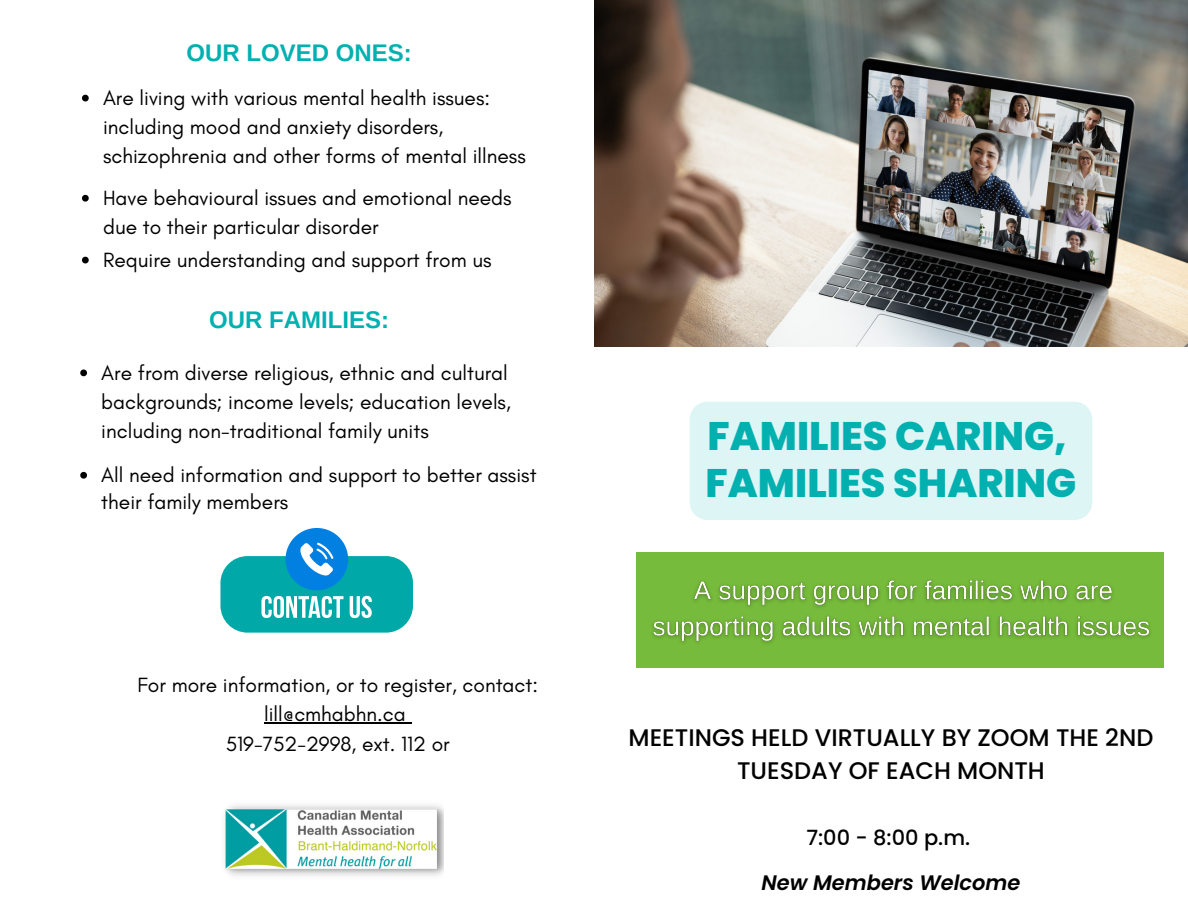
<style>
.page{position:relative;width:1188px;height:918px;background:#fff}
.page>*{position:absolute;margin:0;border:0;box-sizing:border-box;transform-origin:0 0}
.t1{font:800 39.75px/47.2px "Poppins";color:#02b0b0}
.t2{font:500 24px/32.7px "Poppins";color:#000;text-align:center}
.t3{font:700 24px "Arimo";color:#02b0b0}
.t4{font:21px/29.2px "Glacial Indifference";color:#000}
.t5{font:italic 600 21px "Poppins";color:#000}
.t6{font:500 21px "Poppins";color:#000}
</style>
<div class="page">
<img style="left:594px;top:0;width:594px;height:346px">
<div style="left:636px;top:552px;width:528px;height:116px;background:#76bb3b"></div>
<div style="left:220px;top:556px;width:193px;height:77px;background:#00a8a8;border-radius:27px"></div>
<svg style="left:286px;top:528px;width:62px;height:62px"></svg>
<svg style="left:261px;top:596px;width:82px;height:22px"></svg>
<svg style="left:350px;top:596px;width:22px;height:22px"></svg>
<div style="left:690px;top:402px;width:402px;height:118px;background:#ddf5f5"></div>
<img style="left:653px;top:580px;width:497px;height:63px">
<hr style="left:264px;top:722px;width:142px;height:2px;background:#000">
<img style="left:225px;top:805px;width:219px;height:71px">
<svg style="left:82px;top:95px;width:7px;height:6px"></svg>
<svg style="left:82px;top:195px;width:7px;height:7px"></svg>
<svg style="left:82px;top:257px;width:7px;height:6px"></svg>
<svg style="left:80px;top:370px;width:7px;height:6px"></svg>
<svg style="left:80px;top:472px;width:7px;height:7px"></svg>
<p class="t3" style="left:187px;top:39px;width:227px">OUR LOVED ONES:</p>
<p class="t4" style="left:103px;top:83px;width:424px">Are living with various mental health issues: including mood and anxiety disorders, schizophrenia and other forms of mental illness</p>
<p class="t4" style="left:103px;top:183px;width:410px">Have behavioural issues and emotional needs due to their particular disorder</p>
<p class="t4" style="left:103px;top:245px;width:390px">Require understanding and support from us</p>
<p class="t3" style="left:209px;top:306px;width:181px">OUR FAMILIES:</p>
<p class="t4" style="left:101px;top:358px;width:411px">Are from diverse religious, ethnic and cultural backgrounds; income levels; education levels, including non-traditional family units</p>
<p class="t4" style="left:101px;top:461px;width:437px;line-height:27px">All need information and support to better assist their family members</p>
<p class="t4" style="left:137px;top:670px;width:402px;text-align:center">For more information, or to register, contact: lill@cmhabhn.ca<br>519-752-2998, ext. 112 or</p>
<h1 class="t1" style="left:706px;top:413px;width:372px">FAMILIES CARING,<br>FAMILIES SHARING</h1>
<p class="t2" style="left:629px;top:722px;width:526px">MEETINGS HELD VIRTUALLY BY ZOOM THE 2ND<br>TUESDAY OF EACH MONTH</p>
<p class="t6" style="left:806px;top:823px;width:165px">7:00 - 8:00 p.m.</p>
<p class="t5" style="left:761px;top:868px;width:261px">New Members Welcome</p>
</div>
